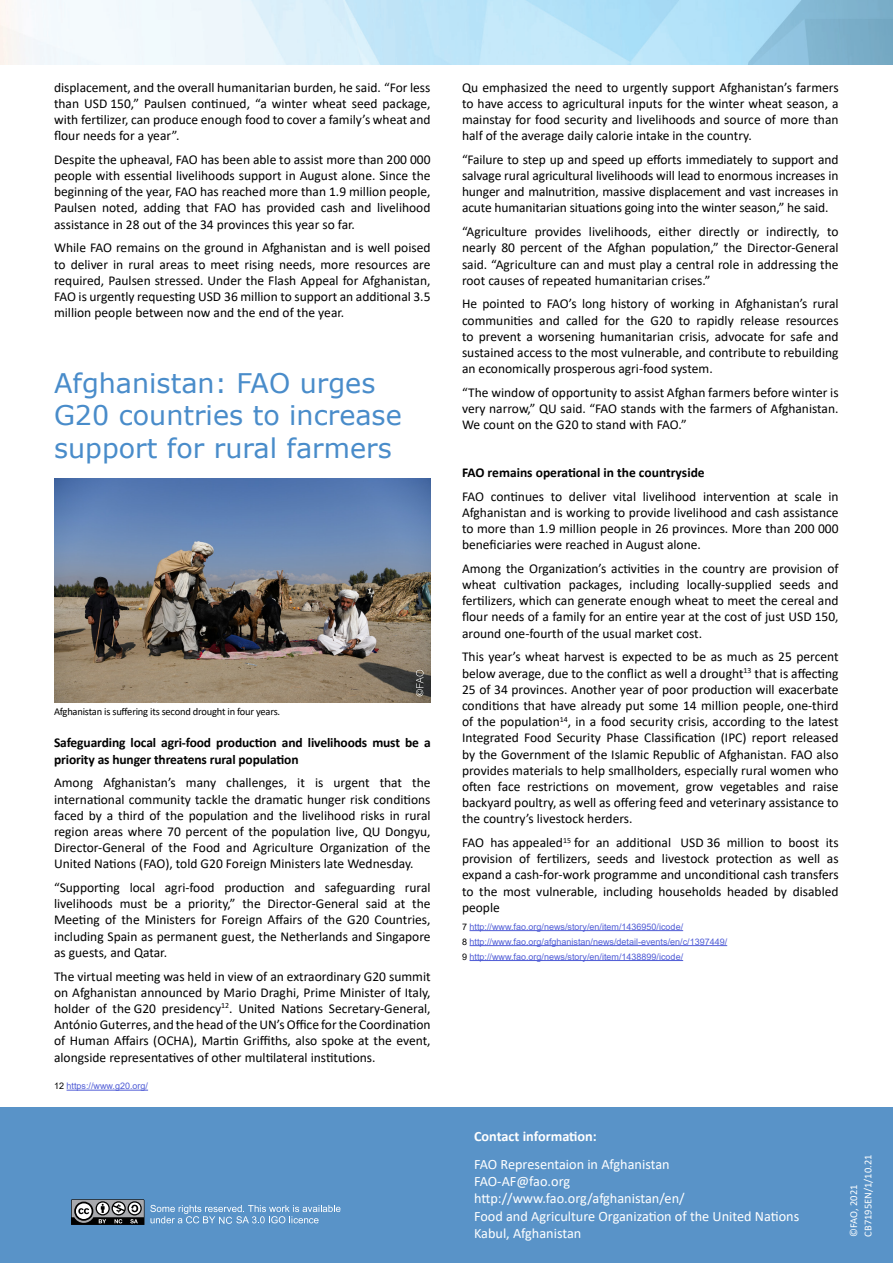
<style>
.page{position:relative;width:893px;height:1263px;background:#fff}
.page>*{position:absolute;margin:0;border:0;box-sizing:border-box;transform-origin:0 0}
.t1{font:27px/32.4px "Verdana";color:#498cca}
.t2{font:14.25px "Calibri";color:#fff}
.t3{font:700 14.25px "Calibri";color:#fff}
.t4{font:13.5px/16.2px "Calibri";color:#000;text-align:justify}
.t5{font:700 13.5px/16.2px "Calibri";letter-spacing:-.01em;color:#000}
.t6{font:10.5px "Calibri";letter-spacing:-.02em;color:#000}
.t7{font:10.5px "Calibri";color:#fff}
.Foot_note_st{font:9px "Arial";color:#4f5cd6}
.s1{color:#000}
</style>
<div class="page">
<img style="left:0;top:0;width:893px;height:64px">
<img style="left:54px;top:479px;width:377px;height:223px">
<div style="left:0;top:1107px;width:893px;height:156px;background:#5993c8"></div>
<svg style="left:71px;top:1199px;width:73px;height:26px;background:#6f6f71"></svg>
<svg style="left:150px;top:1205px;width:190px;height:19px"></svg>
<svg style="left:416px;top:670px;width:8px;height:26px"></svg>
<hr style="left:67px;top:1090px;width:81px;height:1px;background:#4f5cd6">
<hr style="left:470px;top:930px;width:213px;height:1px;background:#4f5cd6">
<hr style="left:470px;top:945px;width:257px;height:1px;background:#4f5cd6">
<hr style="left:470px;top:960px;width:213px;height:1px;background:#4f5cd6">
<p class="t4" style="left:54px;top:79px;width:378px">displacement, and the overall humanitarian burden, he said. “For less than USD 150,” Paulsen continued, “a winter wheat seed package, with fertilizer, can produce enough food to cover a family’s wheat and flour needs for a year”.</p>
<p class="t4" style="left:54px;top:151px;width:378px">Despite the upheaval, FAO has been able to assist more than 200 000 people with essential livelihoods support in August alone. Since the beginning of the year, FAO has reached more than 1.9 million people, Paulsen noted, adding that FAO has provided cash and livelihood assistance in 28 out of the 34 provinces this year so far.</p>
<p class="t4" style="left:54px;top:239px;width:378px">While FAO remains on the ground in Afghanistan and is well poised to deliver in rural areas to meet rising needs, more resources are required, Paulsen stressed. Under the Flash Appeal for Afghanistan, FAO is urgently requesting USD 36 million to support an additional 3.5 million people between now and the end of the year.</p>
<p class="t1" style="left:54px;top:367px;width:349px">Afghanistan: FAO urges<br>G20 countries to increase support for rural farmers</p>
<p class="t6" style="left:54px;top:704px;width:228px">Afghanistan is suffering its second drought in four years.</p>
<p class="t5" style="left:54px;top:735px;width:378px">Safeguarding local agri-food production and livelihoods must be a priority as hunger threatens rural population</p>
<p class="t4" style="left:54px;top:774px;width:378px">Among Afghanistan’s many challenges, it is urgent that the international community tackle the dramatic hunger risk conditions faced by a third of the population and the livelihood risks in rural region areas where 70 percent of the population live, QU Dongyu, Director-General of the Food and Agriculture Organization of the United Nations (FAO), told G20 Foreign Ministers late Wednesday.</p>
<p class="t4" style="left:54px;top:879px;width:378px">“Supporting local agri-food production and safeguarding rural livelihoods must be a priority,” the Director-General said at the Meeting of the Ministers for Foreign Affairs of the G20 Countries, including Spain as permanent guest, the Netherlands and Singapore as guests, and Qatar.</p>
<p class="t4" style="left:54px;top:968px;width:378px">The virtual meeting was held in view of an extraordinary G20 summit on Afghanistan announced by Mario Draghi, Prime Minister of Italy, holder of the G20 presidency<sup>12</sup>. United Nations Secretary-General, António Guterres, and the head of the UN’s Office for the Coordination of Human Affairs (OCHA), Martin Griffiths, also spoke at the event, alongside representatives of other multilateral institutions.</p>
<p class="Foot_note_st" style="left:54px;top:1080px;width:96px"><span class="s1">12</span> https://www.g20.org/</p>
<p class="t4" style="left:462px;top:79px;width:378px">Qu emphasized the need to urgently support Afghanistan’s farmers to have access to agricultural inputs for the winter wheat season, a mainstay for food security and livelihoods and source of more than half of the average daily calorie intake in the country.</p>
<p class="t4" style="left:462px;top:151px;width:378px">“Failure to step up and speed up efforts immediately to support and salvage rural agricultural livelihoods will lead to enormous increases in hunger and malnutrition, massive displacement and vast increases in acute humanitarian situations going into the winter season,” he said.</p>
<p class="t4" style="left:462px;top:223px;width:378px">“Agriculture provides livelihoods, either directly or indirectly, to nearly 80 percent of the Afghan population,” the Director-General said. “Agriculture can and must play a central role in addressing the root causes of repeated humanitarian crises.”</p>
<p class="t4" style="left:462px;top:296px;width:378px">He pointed to FAO’s long history of working in Afghanistan’s rural communities and called for the G20 to rapidly release resources to prevent a worsening humanitarian crisis, advocate for safe and sustained access to the most vulnerable, and contribute to rebuilding an economically prosperous agri-food system.</p>
<p class="t4" style="left:462px;top:384px;width:378px">“The window of opportunity to assist Afghan farmers before winter is very narrow,” QU said. “FAO stands with the farmers of Afghanistan.<br>We count on the G20 to stand with FAO.”</p>
<p class="t5" style="left:462px;top:464px;width:244px">FAO remains operational in the countryside</p>
<p class="t4" style="left:462px;top:488px;width:378px">FAO continues to deliver vital livelihood intervention at scale in Afghanistan and is working to provide livelihood and cash assistance to more than 1.9 million people in 26 provinces. More than 200 000 beneficiaries were reached in August alone.</p>
<p class="t4" style="left:462px;top:560px;width:378px">Among the Organization’s activities in the country are provision of wheat cultivation packages, including locally-supplied seeds and fertilizers, which can generate enough wheat to meet the cereal and flour needs of a family for an entire year at the cost of just USD 150, around one-fourth of the usual market cost.</p>
<p class="t4" style="left:462px;top:648px;width:378px">This year’s wheat harvest is expected to be as much as 25 percent below average, due to the conflict as well a drought<sup>13</sup> that is affecting 25 of 34 provinces. Another year of poor production will exacerbate conditions that have already put some 14 million people, one-third of the population<sup>14</sup>, in a food security crisis, according to the latest Integrated Food Security Phase Classification (IPC) report released by the Government of the Islamic Republic of Afghanistan. FAO also provides materials to help smallholders, especially rural women who often face restrictions on movement, grow vegetables and raise backyard poultry, as well as offering feed and veterinary assistance to the country’s livestock herders.</p>
<p class="t4" style="left:462px;top:834px;width:378px">FAO has appealed<sup>15</sup> for an additional USD 36 million to boost its provision of fertilizers, seeds and livestock protection as well as expand a cash-for-work programme and unconditional cash transfers to the most vulnerable, including households headed by disabled people</p>
<p class="Foot_note_st" style="left:462px;top:920px;width:223px"><span class="s1">7</span> http://www.fao.org/news/story/en/item/1436950/icode/</p>
<p class="Foot_note_st" style="left:462px;top:935px;width:267px"><span class="s1">8</span> http://www.fao.org/afghanistan/news/detail-events/en/c/1397449/</p>
<p class="Foot_note_st" style="left:462px;top:950px;width:223px"><span class="s1">9</span> http://www.fao.org/news/story/en/item/1438899/icode/</p>
<p class="t3" style="left:474px;top:1126px;width:124px">Contact information:</p>
<p class="t2" style="left:474px;top:1154px;width:197px">FAO Representaion in Afghanistan</p>
<p class="t2" style="left:474px;top:1172px;width:98px">FAO-AF@fao.org</p>
<p class="t2" style="left:474px;top:1189px;width:212px">http://www.fao.org/afghanistan/en/</p>
<p class="t2" style="left:474px;top:1206px;width:327px">Food and Agriculture Organization of the United Nations</p>
<p class="t2" style="left:474px;top:1223px;width:109px">Kabul, Afghanistan</p>
<p class="t7" style="left:861px;top:1236px;width:83px;rotate:-90deg">CB7195EN/1/10.21</p>
<p class="t7" style="left:846px;top:1236px;width:53px;rotate:-90deg">©FAO, 2021</p>
</div>
